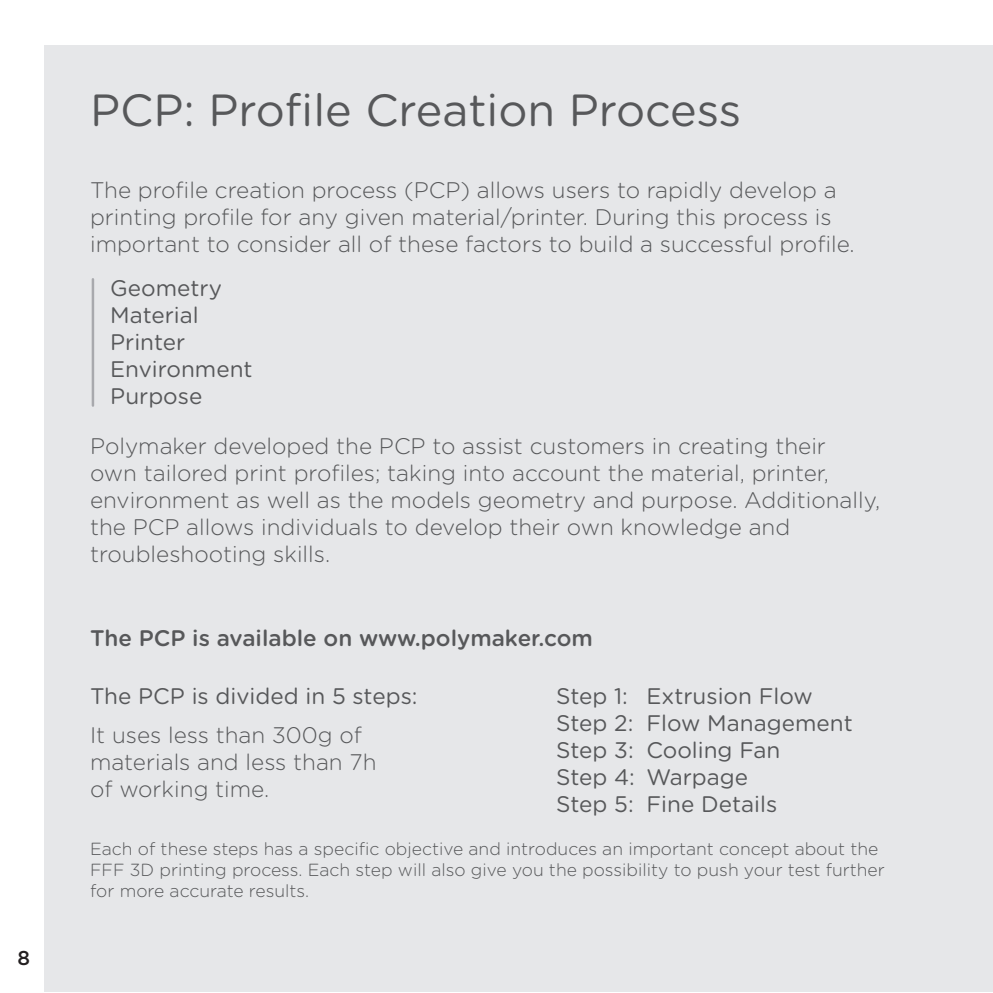
<style>
.page{position:relative;width:993px;height:993px;background:#fff}
.page>*{position:absolute;margin:0;border:0;box-sizing:border-box;transform-origin:0 0}
.t1{font:45px "Gotham Rounded";color:#57585a}
.t2{font:300 22.5px/27px "Gotham Rounded";color:#57585a}
.t3{font:22.5px/27px "Gotham Rounded";color:#57585a}
.t4{font:500 22.5px "Gotham Rounded";color:#57585a}
.t5{font:500 20px "Gotham Rounded";color:#231f20}
.t6{font:300 17.5px/21px "Gotham Rounded";color:#57585a}
</style>
<div class="page">
<div style="left:45px;top:45px;width:947px;height:946px;background:#e6e7e9"></div>
<hr style="left:92px;top:279px;width:2px;height:126px;background:#a8a9ad">
<p class="t5" style="left:18px;top:948px;width:14px">8</p>
<h1 class="t1" style="left:90px;top:90px;width:652px">PCP: Profile Creation Process</h1>
<p class="t2" style="left:90px;top:178px;width:766px">The profile creation process (PCP) allows users to rapidly develop a printing profile for any given material/printer. During this process is important to consider all of these factors to build a successful profile.</p>
<p class="t3" style="left:110px;top:275px;width:144px">Geometry<br>Material<br>Printer<br>Environment<br>Purpose</p>
<p class="t2" style="left:90px;top:433px;width:791px">Polymaker developed the PCP to assist customers in creating their<br>own tailored print profiles; taking into account the material, printer, environment as well as the models geometry and purpose. Additionally, the PCP allows individuals to develop their own knowledge and troubleshooting skills.</p>
<p class="t4" style="left:90px;top:628px;width:504px">The PCP is available on www.polymaker.com</p>
<p class="t3" style="left:90px;top:683px;width:329px">The PCP is divided in 5 steps:</p>
<p class="t3" style="left:556px;top:683px;width:80px">Step 1:<br>Step 2:<br>Step 3:<br>Step 4:<br>Step 5:</p>
<p class="t3" style="left:646px;top:683px;width:208px">Extrusion Flow<br>Flow Management<br>Cooling Fan<br>Warpage<br>Fine Details</p>
<p class="t2" style="left:90px;top:722px;width:288px">It uses less than 300g of materials and less than 7h of working time.</p>
<p class="t6" style="left:90px;top:838px;width:796px">Each of these steps has a specific objective and introduces an important concept about the<br>FFF 3D printing process. Each step will also give you the possibility to push your test further for more accurate results.</p>
</div>
